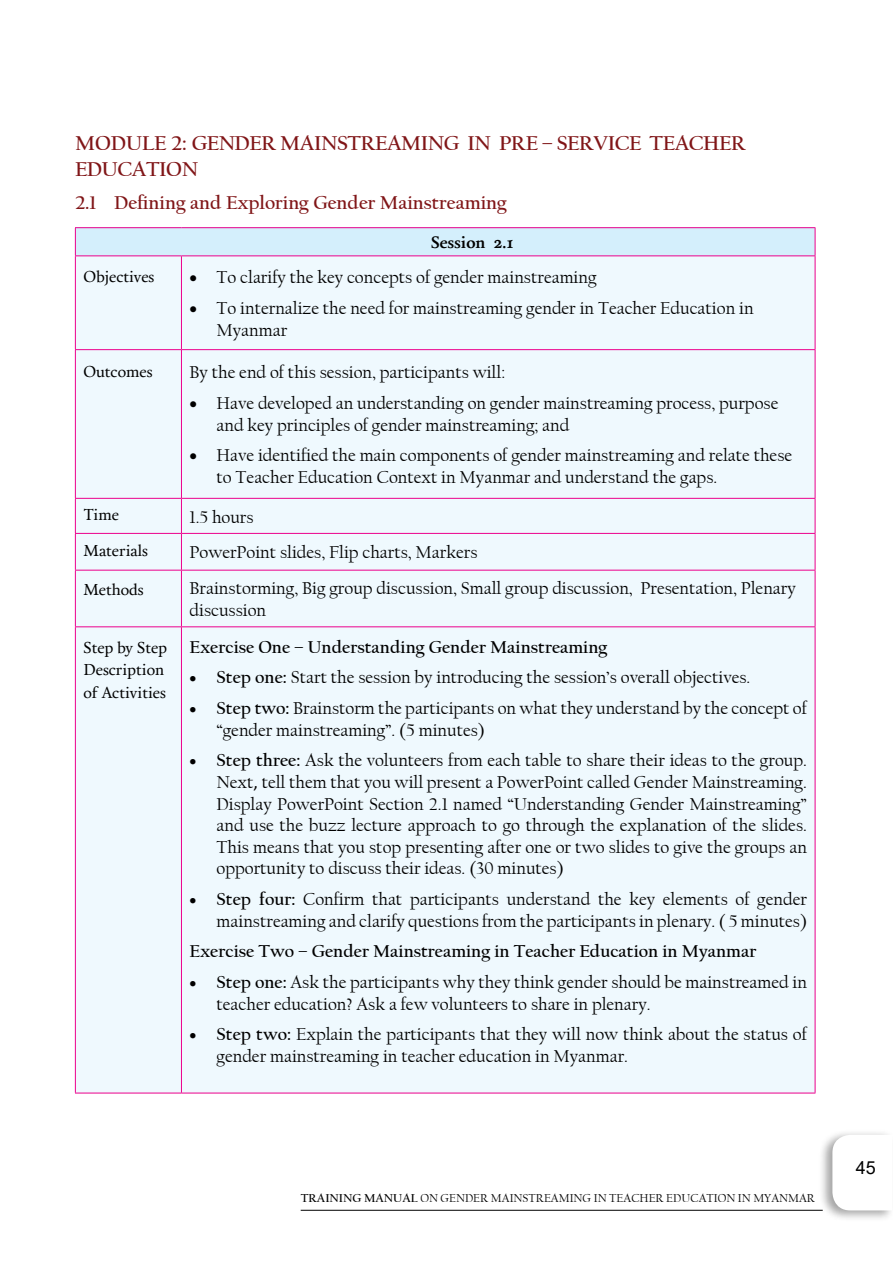
<style>
.page{position:relative;width:893px;height:1263px;background:#fff}
.page>*{position:absolute;margin:0;border:0;box-sizing:border-box;transform-origin:0 0}
.t1{font:700 21px/25.2px "Californian FB";letter-spacing:-.02em;color:#801517}
.t2{font:700 19.5px "Californian FB";color:#801517}
.t3{font:18px/21.6px "Californian FB";color:#000}
.t4{font:700 18px "Californian FB";color:#000}
.t5{font:18px "Arial";color:#000}
.t6{font:700 16.5px "Calendas Plus";color:#000}
.t7{font:15.75px/22.5px "Calendas Plus";color:#000}
.t8{font:12px "Californian FB";color:#000}
.s1{font-weight:700}
.s2{font-family:"Calibri"}
</style>
<div class="page">
<div style="left:818px;top:1130px;width:75px;height:92px;background:#000;opacity:.35"></div>
<svg style="left:832px;top:1135px;width:60px;height:75px"></svg>
<hr style="left:301px;top:1210px;width:522px;height:1px;background:#000">
<div style="left:75px;top:228px;width:740px;height:28px;background:#d4effc"></div>
<div style="left:76px;top:256px;width:739px;height:837px;background:#eff9fe"></div>
<hr style="left:75px;top:227px;width:106px;height:1px;background:#ec008c">
<svg style="left:75px;top:228px;width:1px;height:27px"></svg>
<hr style="left:181px;top:227px;width:634px;height:1px;background:#ec008c">
<svg style="left:815px;top:228px;width:1px;height:27px"></svg>
<hr style="left:75px;top:255px;width:106px;height:1px;background:#ec008c">
<hr style="left:75px;top:256px;width:1px;height:93px;background:#ec008c">
<hr style="left:181px;top:255px;width:634px;height:1px;background:#ec008c">
<hr style="left:181px;top:256px;width:1px;height:93px;background:#ec008c">
<hr style="left:815px;top:256px;width:1px;height:93px;background:#ec008c">
<hr style="left:75px;top:349px;width:106px;height:1px;background:#ec008c">
<hr style="left:75px;top:350px;width:1px;height:148px;background:#ec008c">
<hr style="left:181px;top:349px;width:634px;height:1px;background:#ec008c">
<hr style="left:181px;top:350px;width:1px;height:148px;background:#ec008c">
<hr style="left:815px;top:350px;width:1px;height:148px;background:#ec008c">
<hr style="left:75px;top:498px;width:106px;height:1px;background:#ec008c">
<hr style="left:75px;top:499px;width:1px;height:34px;background:#ec008c">
<hr style="left:181px;top:498px;width:634px;height:1px;background:#ec008c">
<hr style="left:181px;top:499px;width:1px;height:34px;background:#ec008c">
<hr style="left:815px;top:499px;width:1px;height:34px;background:#ec008c">
<hr style="left:75px;top:533px;width:106px;height:1px;background:#ec008c">
<hr style="left:75px;top:534px;width:1px;height:36px;background:#ec008c">
<hr style="left:181px;top:533px;width:634px;height:1px;background:#ec008c">
<hr style="left:181px;top:534px;width:1px;height:36px;background:#ec008c">
<hr style="left:815px;top:534px;width:1px;height:36px;background:#ec008c">
<hr style="left:75px;top:570px;width:106px;height:1px;background:#ec008c">
<hr style="left:75px;top:570px;width:1px;height:56px;background:#ec008c">
<hr style="left:181px;top:570px;width:634px;height:1px;background:#ec008c">
<hr style="left:181px;top:570px;width:1px;height:56px;background:#ec008c">
<hr style="left:815px;top:570px;width:1px;height:56px;background:#ec008c">
<hr style="left:815px;top:627px;width:1px;height:466px;background:#ec008c">
<hr style="left:75px;top:626px;width:106px;height:1px;background:#ec008c">
<hr style="left:75px;top:627px;width:1px;height:466px;background:#ec008c">
<hr style="left:181px;top:626px;width:634px;height:1px;background:#ec008c">
<hr style="left:181px;top:627px;width:1px;height:466px;background:#ec008c">
<hr style="left:181px;top:1093px;width:634px;height:1px;background:#ec008c">
<hr style="left:75px;top:1093px;width:106px;height:1px;background:#ec008c">
<p class="t1" style="left:75px;top:131px;width:672px">MODULE 2: GENDER MAINSTREAMING IN PRE – SERVICE TEACHER<br>EDUCATION</p>
<p class="t2" style="left:75px;top:192px;width:433px">2.1 Defining and Exploring Gender Mainstreaming</p>
<p class="t6" style="left:431px;top:230px;width:84px">Session 2.1</p>
<p class="t7" style="left:83px;top:264px;width:72px">Objectives</p>
<p class="t3" style="left:190px;top:267px;width:409px">• To clarify the key concepts of gender mainstreaming</p>
<p class="t3" style="left:217px;top:297px;width:538px;text-indent:-27px">• To internalize the need for mainstreaming gender in Teacher Education in<br>Myanmar</p>
<p class="t7" style="left:83px;top:359px;width:71px">Outcomes</p>
<p class="t3" style="left:190px;top:362px;width:317px">By the end of this session, participants will:</p>
<p class="t3" style="left:217px;top:392px;width:563px;text-indent:-27px">• Have developed an understanding on gender mainstreaming process, purpose and key principles of gender mainstreaming; and</p>
<p class="t3" style="left:217px;top:445px;width:577px;text-indent:-27px">• Have identified the main components of gender mainstreaming and relate these to Teacher Education Context in Myanmar and understand the gaps.</p>
<p class="t7" style="left:83px;top:502px;width:37px">Time</p>
<p class="t3" style="left:190px;top:506px;width:66px">1.5 hours</p>
<p class="t7" style="left:83px;top:539px;width:66px">Materials</p>
<p class="t3" style="left:190px;top:542px;width:289px">PowerPoint slides, Flip charts, Markers</p>
<p class="t7" style="left:83px;top:578px;width:62px">Methods</p>
<p class="t3" style="left:190px;top:578px;width:608px">Brainstorming, Big group discussion, Small group discussion, Presentation, Plenary discussion</p>
<p class="t7" style="left:83px;top:635px;width:85px">Step by Step<br>Description of Activities</p>
<p class="t4" style="left:190px;top:636px;width:419px">Exercise One – Understanding Gender Mainstreaming</p>
<p class="t3" style="left:190px;top:667px;width:562px">• <span class="s1">Step one:</span> Start the session by introducing the session’s overall objectives.</p>
<p class="t3" style="left:217px;top:698px;width:592px;text-indent:-27px">• <span class="s1">Step two:</span> Brainstorm the participants on what they understand by the concept of “gender mainstreaming”. (5 minutes)</p>
<p class="t3" style="left:217px;top:750px;width:592px;text-align:justify;text-indent:-27px">• <span class="s1">Step three:</span> Ask the volunteers from each table to share their ideas to the group.<br>Next<span class="s2">,</span> tell them that you will present a PowerPoint called Gender Mainstreaming.<br>Display PowerPoint Section 2.1 named “Understanding Gender Mainstreaming” and use the buzz lecture approach to go through the explanation of the slides.<br>This means that you stop presenting after one or two slides to give the groups an opportunity to discuss their ideas. (30 minutes)</p>
<p class="t3" style="left:190px;top:889px;width:619px;text-align:right">• <span class="s1">Step four:</span> Confirm that participants understand the key elements of gender mainstreaming and clarify questions from the participants in plenary. ( 5 minutes)</p>
<p class="t4" style="left:190px;top:941px;width:568px">Exercise Two – Gender Mainstreaming in Teacher Education in Myanmar</p>
<p class="t3" style="left:217px;top:972px;width:592px;text-indent:-27px">• <span class="s1">Step one:</span> Ask the participants why they think gender should be mainstreamed in teacher education? Ask a few volunteers to share in plenary.</p>
<p class="t3" style="left:217px;top:1024px;width:592px;text-indent:-27px">• <span class="s1">Step two:</span> Explain the participants that they will now think about the status of gender mainstreaming in teacher education in Myanmar.</p>
<p class="t8" style="left:301px;top:1191px;width:516px"><span class="s1">TRAINING MANUAL</span> ON GENDER MAINSTREAMING IN TEACHER EDUCATION IN MYANMAR</p>
<p class="t5" style="left:856px;top:1155px;width:22px">45</p>
</div>
